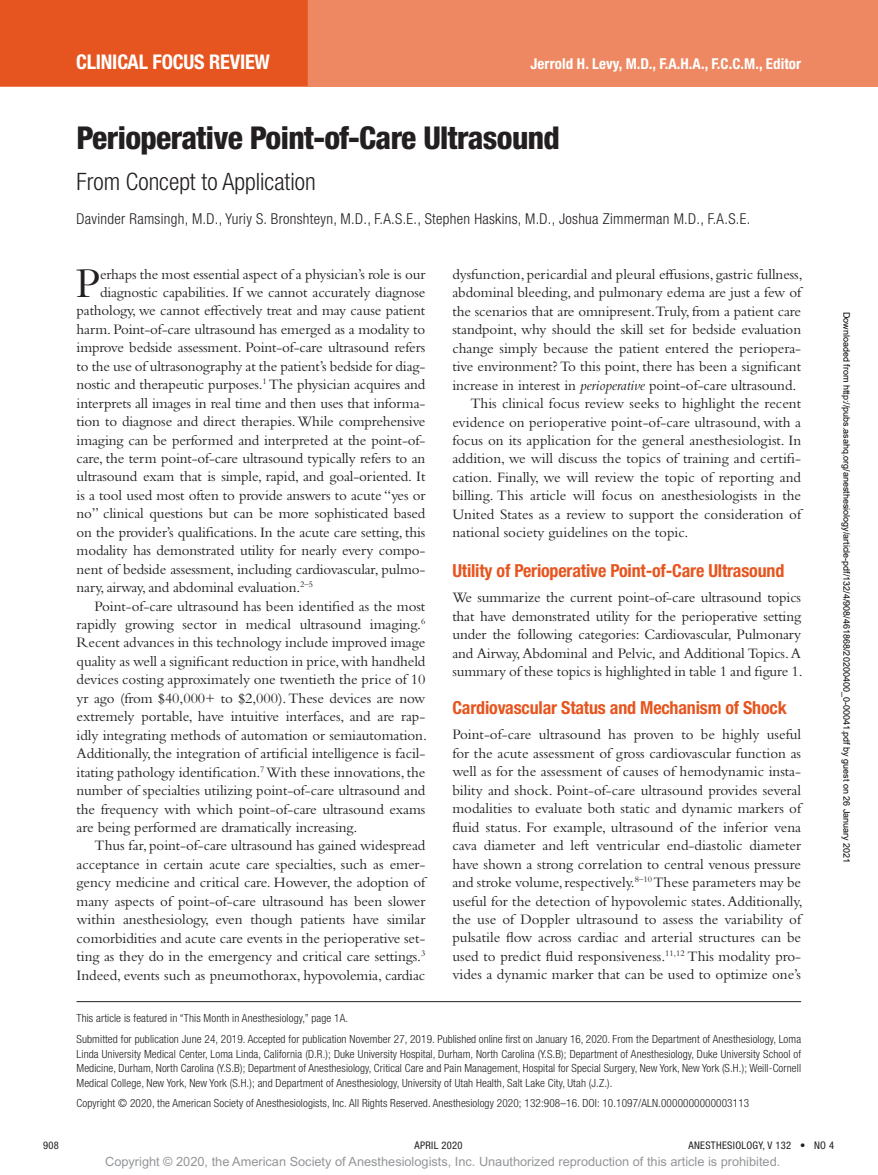
<style>
.page{position:relative;width:878px;height:1175px;background:#fff}
.page>*{position:absolute;margin:0;border:0;box-sizing:border-box;transform-origin:0 0}
.t1{font:43.95px "Bembo Std";color:#231f20}
.t2{font:800 condensed 31.5px "Helvetica Neue LT Std";letter-spacing:-.02em;color:#231f20}
.t3{font:300 condensed 24px "Helvetica Neue LT Std";color:#231f20}
.t4{font:700 condensed 20.25px "Helvetica Neue LT Std";letter-spacing:-.01em;color:#fff}
.t5{font:700 condensed 18px "Helvetica Neue LT Std";letter-spacing:-.01em;color:#e6551f}
.t6{font:15px/18.5px "Bembo Std";letter-spacing:-.005em;color:#231f20;text-align:justify}
.t7{font:300 condensed 15px "Helvetica Neue LT Std";letter-spacing:.02em;color:#231f20}
.t8{font:700 condensed 15px "Helvetica Neue LT Std";letter-spacing:.005em;color:#fff}
.t9{font:12.75px "Arial MT Std";color:#939598}
.t10{font:300 condensed 11.25px/14.7px "Helvetica Neue LT Std";letter-spacing:.01em;color:#231f20}
.t11{font:condensed 10.5px "Helvetica Neue LT Std";letter-spacing:.03em;color:#231f20}
.t12{font:9px "Arial";color:#000}
.s1{font-style:italic}
</style>
<div class="page">
<div style="left:0;top:0;width:878px;height:86px;background:#ed8862"></div>
<div style="left:0;top:0;width:308px;height:86px;background:#e6551f"></div>
<hr style="left:77px;top:1001px;width:724px;height:1px;background:#231f20">
<h3 class="t4" style="left:76px;top:49px;width:195px">Clinical Focus Review</h3>
<p class="t8" style="left:530px;top:54px;width:272px">Jerrold H. Levy, M.D., F.A.H.A., F.C.C.M., Editor</p>
<h2 class="t2" style="left:77px;top:119px;width:484px">Perioperative Point-of-Care Ultrasound</h2>
<h3 class="t3" style="left:77px;top:168px;width:240px">From Concept to Application</h3>
<p class="t7" style="left:77px;top:210px;width:675px">Davinder Ramsingh, M.D., Yuriy S. Bronshteyn, M.D., F.A.S.E., Stephen Haskins, M.D., Joshua Zimmerman M.D., F.A.S.E.</p>
<h1 class="t1" style="left:76px;top:257px;width:26px">P</h1>
<p class="t6" style="left:100px;top:265px;width:327px">erhaps the most essential aspect of a physician’s role is our</p>
<p class="t6" style="left:100px;top:283px;width:327px">diagnostic capabilities. If we cannot accurately diagnose</p>
<p class="t6" style="left:77px;top:301px;width:350px">pathology, we cannot effectively treat and may cause patient</p>
<p class="t6" style="left:77px;top:319px;width:350px">harm. Point-of-care ultrasound has emerged as a modality to</p>
<p class="t6" style="left:77px;top:338px;width:350px">improve bedside assessment. Point-of-care ultrasound refers</p>
<p class="t6" style="left:77px;top:356px;width:350px">to the use of ultrasonography at the patient’s bedside for diag-</p>
<p class="t6" style="left:77px;top:375px;width:350px">nostic and therapeutic purposes.<sup>1</sup> The physician acquires and</p>
<p class="t6" style="left:77px;top:393px;width:350px">interprets all images in real time and then uses that informa-</p>
<p class="t6" style="left:77px;top:412px;width:350px">tion to diagnose and direct therapies. While comprehensive</p>
<p class="t6" style="left:77px;top:430px;width:350px">imaging can be performed and interpreted at the point-of-</p>
<p class="t6" style="left:77px;top:449px;width:350px">care, the term point-of-care ultrasound typically refers to an</p>
<p class="t6" style="left:77px;top:467px;width:350px">ultrasound exam that is simple, rapid, and goal-oriented. It</p>
<p class="t6" style="left:77px;top:485px;width:350px">is a tool used most often to provide answers to acute “yes or</p>
<p class="t6" style="left:77px;top:504px;width:350px">no” clinical questions but can be more sophisticated based</p>
<p class="t6" style="left:77px;top:522px;width:350px">on the provider’s qualifications. In the acute care setting, this</p>
<p class="t6" style="left:77px;top:541px;width:350px">modality has demonstrated utility for nearly every compo-</p>
<p class="t6" style="left:77px;top:559px;width:350px">nent of bedside assessment, including cardiovascular, pulmo-</p>
<p class="t6" style="left:77px;top:578px;width:238px">nary, airway, and abdominal evaluation.<sup>2–5</sup></p>
<p class="t6" style="left:95px;top:596px;width:332px">Point-of-care ultrasound has been identified as the most</p>
<p class="t6" style="left:77px;top:615px;width:350px">rapidly growing sector in medical ultrasound imaging.<sup>6</sup></p>
<p class="t6" style="left:77px;top:633px;width:350px">Recent advances in this technology include improved image</p>
<p class="t6" style="left:77px;top:651px;width:350px">quality as well a significant reduction in price, with handheld</p>
<p class="t6" style="left:77px;top:670px;width:350px">devices costing approximately one twentieth the price of 10</p>
<p class="t6" style="left:77px;top:688px;width:350px">yr ago (from $40,000+ to $2,000). These devices are now</p>
<p class="t6" style="left:77px;top:707px;width:350px">extremely portable, have intuitive interfaces, and are rap-</p>
<p class="t6" style="left:77px;top:725px;width:352px">idly integrating methods of automation or semiautomation.</p>
<p class="t6" style="left:77px;top:744px;width:350px">Additionally, the integration of artificial intelligence is facil-</p>
<p class="t6" style="left:77px;top:762px;width:350px">itating pathology identification.<sup>7</sup> With these innovations, the</p>
<p class="t6" style="left:77px;top:781px;width:350px">number of specialties utilizing point-of-care ultrasound and</p>
<p class="t6" style="left:77px;top:799px;width:350px">the frequency with which point-of-care ultrasound exams</p>
<p class="t6" style="left:77px;top:817px;width:282px">are being performed are dramatically increasing.</p>
<p class="t6" style="left:95px;top:836px;width:332px">Thus far, point-of-care ultrasound has gained widespread</p>
<p class="t6" style="left:77px;top:854px;width:350px">acceptance in certain acute care specialties, such as emer-</p>
<p class="t6" style="left:77px;top:873px;width:350px">gency medicine and critical care. However, the adoption of</p>
<p class="t6" style="left:77px;top:891px;width:350px">many aspects of point-of-care ultrasound has been slower</p>
<p class="t6" style="left:77px;top:910px;width:350px">within anesthesiology, even though patients have similar</p>
<p class="t6" style="left:77px;top:928px;width:350px">comorbidities and acute care events in the perioperative set-</p>
<p class="t6" style="left:77px;top:947px;width:350px">ting as they do in the emergency and critical care settings.<sup>3</sup></p>
<p class="t6" style="left:77px;top:965px;width:350px">Indeed, events such as pneumothorax, hypovolemia, cardiac</p>
<p class="t6" style="left:452px;top:265px;width:352px">dysfunction, pericardial and pleural effusions, gastric fullness,</p>
<p class="t6" style="left:452px;top:283px;width:350px">abdominal bleeding, and pulmonary edema are just a few of</p>
<p class="t6" style="left:452px;top:301px;width:350px">the scenarios that are omnipresent.Truly, from a patient care</p>
<p class="t6" style="left:452px;top:320px;width:350px">standpoint, why should the skill set for bedside evaluation</p>
<p class="t6" style="left:452px;top:338px;width:350px">change simply because the patient entered the periopera-</p>
<p class="t6" style="left:452px;top:357px;width:350px">tive environment? To this point, there has been a significant</p>
<p class="t6" style="left:452px;top:375px;width:345px">increase in interest in <span class="s1">perioperative</span> point-of-care ultrasound.</p>
<p class="t6" style="left:470px;top:394px;width:332px">This clinical focus review seeks to highlight the recent</p>
<p class="t6" style="left:452px;top:412px;width:350px">evidence on perioperative point-of-care ultrasound, with a</p>
<p class="t6" style="left:452px;top:431px;width:350px">focus on its application for the general anesthesiologist. In</p>
<p class="t6" style="left:452px;top:449px;width:350px">addition, we will discuss the topics of training and certifi-</p>
<p class="t6" style="left:452px;top:467px;width:350px">cation. Finally, we will review the topic of reporting and</p>
<p class="t6" style="left:452px;top:486px;width:350px">billing. This article will focus on anesthesiologists in the</p>
<p class="t6" style="left:452px;top:504px;width:350px">United States as a review to support the consideration of</p>
<p class="t6" style="left:452px;top:523px;width:237px">national society guidelines on the topic.</p>
<p class="t5" style="left:452px;top:560px;width:333px">Utility of Perioperative Point-of-Care Ultrasound</p>
<p class="t6" style="left:452px;top:588px;width:352px">We summarize the current point-of-care ultrasound topics that have demonstrated utility for the perioperative setting under the following categories: Cardiovascular, Pulmonary and Airway, Abdominal and Pelvic, and Additional Topics. A summary of these topics is highlighted in table 1 and figure 1.</p>
<p class="t5" style="left:452px;top:697px;width:336px">Cardiovascular Status and Mechanism of Shock</p>
<p class="t6" style="left:452px;top:725px;width:352px">Point-of-care ultrasound has proven to be highly useful for the acute assessment of gross cardiovascular function as well as for the assessment of causes of hemodynamic insta&shy;bility and shock. Point-of-care ultrasound provides several modalities to evaluate both static and dynamic markers of fluid status. For example, ultrasound of the inferior vena cava diameter and left ventricular end-diastolic diameter have shown a strong correlation to central venous pressure and stroke volume, respectively.<sup>8–10</sup> These parameters may be useful for the detection of hypovolemic states. Additionally, the use of Doppler ultrasound to assess the variability of pulsatile flow across cardiac and arterial structures can be used to predict fluid responsiveness.<sup>11,12</sup> This modality pro&shy;vides a dynamic marker that can be used to optimize one’s</p>
<p class="t10" style="left:77px;top:1008px;width:726px;line-height:20.5px">This article is featured in “This Month in Anesthesiology,” page 1A.<br>Submitted for publication June 24, 2019. Accepted for publication November 27, 2019. Published online first on January 16, 2020. From the Department of Anesthesiology, Loma</p>
<p class="t10" style="left:77px;top:1046px;width:726px;text-align:justify">Linda University Medical Center, Loma Linda, California (D.R.); Duke University Hospital, Durham, North Carolina (Y.S.B); Department of Anesthesiology, Duke University School of Medicine, Durham, North Carolina (Y.S.B); Department of Anesthesiology, Critical Care and Pain Management, Hospital for Special Surgery, New York, New York (S.H.); Weill-Cornell Medical College, New York, New York (S.H.); and Department of Anesthesiology, University of Utah Health, Salt Lake City, Utah (J.Z.).</p>
<p class="t10" style="left:77px;top:1096px;width:674px">Copyright © 2020, the American Society of Anesthesiologists, Inc. All Rights Reserved. Anesthesiology 2020; 132:908–16. DOI: 10.1097/ALN.0000000000003113</p>
<p class="t12" style="left:850px;top:312px;width:553px;rotate:90deg">Downloaded from http://pubs.asahq.org/anesthesiology/article-pdf/132/4/908/461868/20200400_0-00041.pdf by guest on 26 January 2021</p>
<p class="t11" style="left:43px;top:1139px;width:17px">908</p>
<p class="t11" style="left:414px;top:1139px;width:50px">April 2020</p>
<p class="t11" style="left:688px;top:1139px;width:147px">ANESTHESIOLOGY, V 132 • NO 4</p>
<p class="t9" style="left:105px;top:1154px;width:676px">Copyright © 2020, the American Society of Anesthesiologists, Inc. Unauthorized reproduction of this article is prohibited.</p>
</div>
